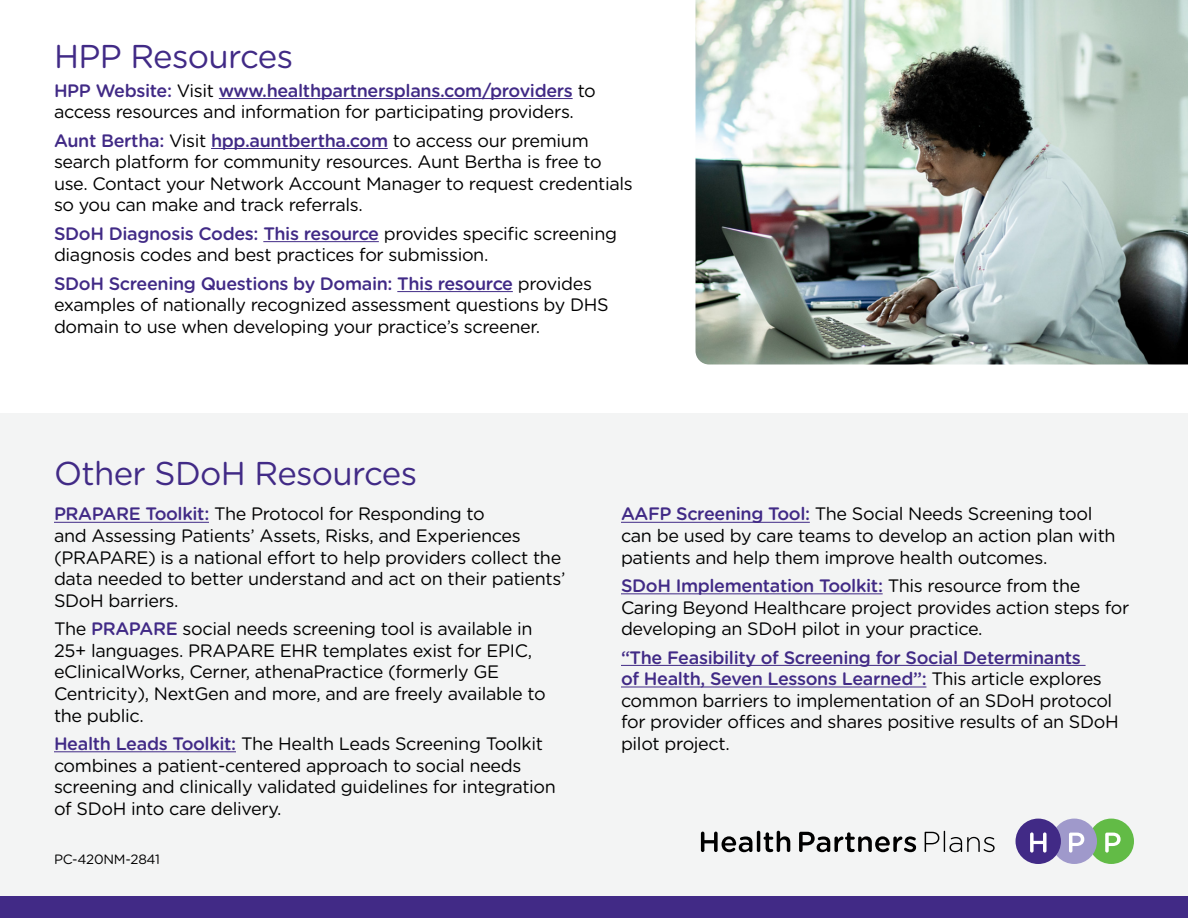
<style>
.page{position:relative;width:1188px;height:918px;background:#fff}
.page>*{position:absolute;margin:0;border:0;box-sizing:border-box;transform-origin:0 0}
.t1{font:33px "Gotham Rounded";letter-spacing:-.02em;color:#412a86}
.t2{font:18px/21.6px "Gotham Rounded";letter-spacing:-.02em;color:#000}
.t3{font:13.5px "Gotham Rounded";letter-spacing:-.02em;color:#000}
.s1{font-weight:500;color:#412a86}
</style>
<div class="page">
<div style="left:0;top:414px;width:1188px;height:504px;background:#f3f4f4"></div>
<div style="left:0;top:896px;width:1188px;height:22px;background:#412a86"></div>
<hr style="left:219px;top:98px;width:354px;height:1px;background:#412a86">
<hr style="left:211px;top:148px;width:177px;height:1px;background:#412a86">
<hr style="left:263px;top:241px;width:116px;height:1px;background:#412a86">
<hr style="left:397px;top:291px;width:116px;height:1px;background:#412a86">
<img style="left:696px;top:0;width:492px;height:364px">
<hr style="left:54px;top:522px;width:155px;height:1px;background:#412a86">
<hr style="left:54px;top:751px;width:182px;height:1px;background:#412a86">
<hr style="left:621px;top:522px;width:189px;height:1px;background:#412a86">
<hr style="left:621px;top:593px;width:262px;height:1px;background:#412a86">
<hr style="left:621px;top:665px;width:465px;height:1px;background:#412a86">
<hr style="left:621px;top:687px;width:305px;height:1px;background:#412a86">
<div style="left:1089px;top:819px;width:45px;height:45px;background:#62bb46;border-radius:50%"></div>
<svg style="left:1105px;top:833px;width:16px;height:20px"></svg>
<div style="left:1052px;top:819px;width:45px;height:45px;background:#9f99cb;border-radius:50%"></div>
<svg style="left:1069px;top:833px;width:15px;height:20px"></svg>
<svg style="left:701px;top:832px;width:51px;height:20px"></svg>
<hr style="left:757px;top:831px;width:3px;height:21px;background:#000;border-radius:2px">
<svg style="left:764px;top:831px;width:26px;height:21px"></svg>
<svg style="left:799px;top:832px;width:117px;height:20px"></svg>
<svg style="left:925px;top:831px;width:70px;height:21px"></svg>
<div style="left:1016px;top:819px;width:45px;height:45px;background:#412a86;border-radius:50%"></div>
<svg style="left:1030px;top:832px;width:17px;height:21px"></svg>
<p class="t1" style="left:54px;top:34px;width:241px">HPP Resources</p>
<p class="t2" style="left:54px;top:79px;width:543px"><span class="s1">HPP Website:</span> Visit <span class="s1">www.healthpartnersplans.com/providers</span> to access resources and information for participating providers.</p>
<p class="t2" style="left:54px;top:129px;width:580px"><span class="s1">Aunt Bertha:</span> Visit <span class="s1">hpp.auntbertha.com</span> to access our premium search platform for community resources. Aunt Bertha is free to use. Contact your Network Account Manager to request credentials so you can make and track referrals.</p>
<p class="t2" style="left:54px;top:222px;width:565px"><span class="s1">SDoH Diagnosis Codes: This resource</span> provides specific screening diagnosis codes and best practices for submission.</p>
<p class="t2" style="left:54px;top:272px;width:556px"><span class="s1">SDoH Screening Questions by Domain: This resource</span> provides examples of nationally recognized assessment questions by DHS domain to use when developing your practice’s screener.</p>
<p class="t1" style="left:54px;top:451px;width:365px">Other SDoH Resources</p>
<p class="t2" style="left:54px;top:503px;width:513px"><span class="s1">PRAPARE Toolkit:</span> The Protocol for Responding to<br>and Assessing Patients’ Assets, Risks, and Experiences (PRAPARE) is a national effort to help providers collect the data needed to better understand and act on their patients’ SDoH barriers.</p>
<p class="t2" style="left:54px;top:617px;width:493px">The <span class="s1">PRAPARE</span> social needs screening tool is available in 25+ languages. PRAPARE EHR templates exist for EPIC, eClinicalWorks, Cerner, athenaPractice (formerly GE Centricity), NextGen and more, and are freely available to the public.</p>
<p class="t2" style="left:54px;top:732px;width:504px"><span class="s1">Health Leads Toolkit:</span> The Health Leads Screening Toolkit combines a patient-centered approach to social needs screening and clinically validated guidelines for integration of SDoH into care delivery.</p>
<p class="t3" style="left:54px;top:850px;width:108px">PC-420NM-2841</p>
<p class="t2" style="left:621px;top:503px;width:496px"><span class="s1">AAFP Screening Tool:</span> The Social Needs Screening tool can be used by care teams to develop an action plan with patients and help them improve health outcomes.</p>
<p class="t2" style="left:621px;top:574px;width:510px"><span class="s1">SDoH Implementation Toolkit:</span> This resource from the<br>Caring Beyond Healthcare project provides action steps for developing an SDoH pilot in your practice.</p>
<p class="t2" style="left:621px;top:646px;width:499px"><span class="s1">“The Feasibility of Screening for Social Determinants<br>of Health, Seven Lessons Learned”:</span> This article explores common barriers to implementation of an SDoH protocol for provider offices and shares positive results of an SDoH pilot project.</p>
</div>
